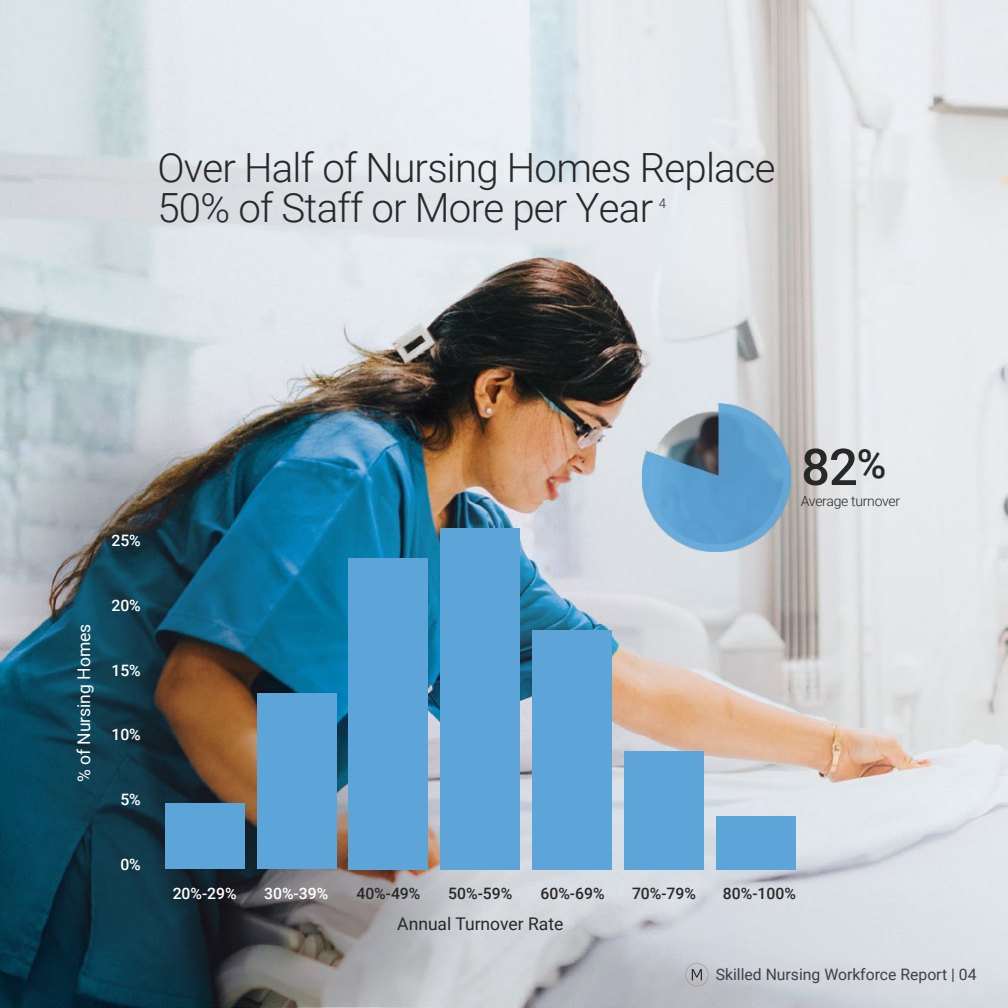
<style>
.page{position:relative;width:1008px;height:1008px;background:#fff}
.page>*{position:absolute;margin:0;border:0;box-sizing:border-box;transform-origin:0 0}
.t1{font:500 50.75px "Roboto";color:#292829}
.t2{font:300 40.25px/40.2px "Roboto";letter-spacing:-.02em;color:#292829}
.t3{font:17.5px "Roboto";color:#292829}
.t4{font:17.5px "Roboto";color:#fff}
.t5{font:500 15.75px "Roboto";color:#292829}
.t6{font:15.75px "Roboto";color:#414042}
.t7{font:500 15.75px "Roboto";color:#fff}
.t8{font:300 14px "Roboto";letter-spacing:-.02em;color:#292829}
.t9{font:300 13.3px "Roboto";color:#292829}
.s1{font-size:40.25px}
</style>
<div class="page">
<img style="left:0;top:0;width:1008px;height:1008px">
<img style="left:659px;top:404px;width:131px;height:147px">
<img style="left:254px;top:252px;width:405px;height:425px">
<div style="left:716px;top:816px;width:80px;height:53px;background:#5da5d8"></div>
<div style="left:624px;top:751px;width:80px;height:118px;background:#5da5d8"></div>
<div style="left:533px;top:630px;width:79px;height:239px;background:#5da5d8"></div>
<div style="left:441px;top:528px;width:79px;height:341px;background:#5da5d8"></div>
<div style="left:349px;top:558px;width:79px;height:311px;background:#5da5d8"></div>
<div style="left:257px;top:694px;width:79px;height:175px;background:#5da5d8"></div>
<div style="left:165px;top:803px;width:79px;height:66px;background:#5da5d8"></div>
<svg style="left:685px;top:963px;width:23px;height:23px"></svg>
<p class="t2" style="left:158px;top:146px;width:620px">Over Half of Nursing Homes Replace<br>50% of Staff or More per Year</p>
<p class="t9" style="left:659px;top:193px;width:9px">4</p>
<p class="t7" style="left:111px;top:530px;width:31px">25%</p>
<p class="t4" style="left:72px;top:782px;width:160px;rotate:-90deg">% of Nursing Homes</p>
<p class="t7" style="left:111px;top:594px;width:31px">20%</p>
<p class="t7" style="left:111px;top:659px;width:31px">15%</p>
<p class="t7" style="left:111px;top:724px;width:31px">10%</p>
<p class="t7" style="left:120px;top:789px;width:22px">5%</p>
<p class="t7" style="left:120px;top:853px;width:22px">0%</p>
<p class="t1" style="left:801px;top:431px;width:87px">82<span class="s1">%</span></p>
<p class="t8" style="left:801px;top:491px;width:101px">Average turnover</p>
<p class="t7" style="left:173px;top:882px;width:66px">20%-29%</p>
<p class="t7" style="left:264px;top:882px;width:66px">30%-39%</p>
<p class="t5" style="left:356px;top:882px;width:66px">40%-49%</p>
<p class="t5" style="left:448px;top:882px;width:66px">50%-59%</p>
<p class="t5" style="left:541px;top:882px;width:66px">60%-69%</p>
<p class="t5" style="left:632px;top:882px;width:66px">70%-79%</p>
<p class="t5" style="left:723px;top:882px;width:75px">80%-100%</p>
<p class="t3" style="left:397px;top:912px;width:168px">Annual Turnover Rate</p>
<p class="t6" style="left:716px;top:964px;width:262px">Skilled Nursing Workforce Report | 04</p>
</div>
